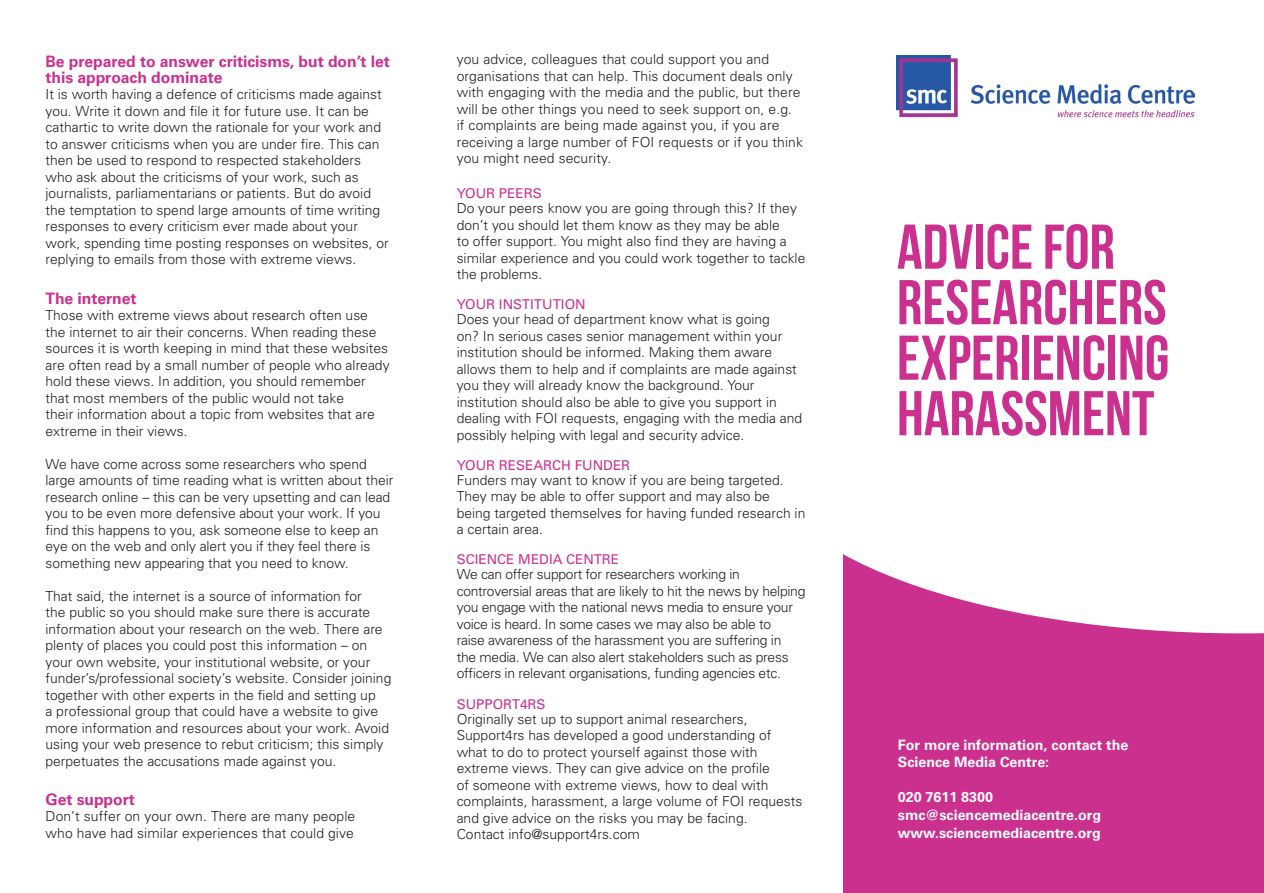
<style>
.page{position:relative;width:1264px;height:893px;background:#fff}
.page>*{position:absolute;margin:0;border:0;box-sizing:border-box;transform-origin:0 0}
.t1{font:63px/55.5px "Bebas Neue";color:#cb308f}
.t2{font:700 15.75px/15.8px "Univers";letter-spacing:-.005em;color:#cb308f}
.t3{font:700 14.25px/17.7px "Univers";color:#fff}
.t4{font:300 13.8px/16.5px "Univers";color:#231f20}
.t5{font:300 13.8px/16.5px "Univers";letter-spacing:-.02em;color:#231f20}
.t6{font:13.5px "Univers";color:#cb308f}
</style>
<div class="page">
<div style="left:843px;top:438px;width:420px;height:455px;background:#cb308f"></div>
<svg style="left:843px;top:438px;width:420px;height:195px;background:#f8e5f1"></svg>
<img style="left:896px;top:55px;width:297px;height:63px">
<p class="t2" style="left:46px;top:54px;width:346px">Be prepared to answer criticisms, but don’t let this approach dominate</p>
<p class="t4" style="left:46px;top:86px;width:345px">It is worth having a defence of criticisms made against you. Write it down and file it for future use. It can be cathartic to write down the rationale for your work and to answer criticisms when you are under fire. This can then be used to respond to respected stakeholders who ask about the criticisms of your work, such as journalists, parliamentarians or patients. But do avoid the temptation to spend large amounts of time writing responses to every criticism ever made about your work, spending time posting responses on websites, or replying to emails from those with extreme views.</p>
<p class="t2" style="left:46px;top:290px;width:93px">The internet</p>
<p class="t4" style="left:46px;top:307px;width:345px">Those with extreme views about research often use the internet to air their concerns. When reading these sources it is worth keeping in mind that these websites are often read by a small number of people who already hold these views. In addition, you should remember that most members of the public would not take<br>their information about a topic from websites that are extreme in their views.</p>
<p class="t4" style="left:46px;top:455px;width:349px">We have come across some researchers who spend large amounts of time reading what is written about their research online – this can be very upsetting and can lead you to be even more defensive about your work. If you find this happens to you, ask someone else to keep an eye on the web and only alert you if they feel there is something new appearing that you need to know.</p>
<p class="t4" style="left:46px;top:587px;width:347px">That said, the internet is a source of information for<br>the public so you should make sure there is accurate information about your research on the web. There are plenty of places you could post this information – on your own website, your institutional website, or your funder’s/professional society’s website. Consider joining together with other experts in the field and setting up<br>a professional group that could have a website to give more information and resources about your work. Avoid using your web presence to rebut criticism; this simply perpetuates the accusations made against you.</p>
<p class="t2" style="left:46px;top:791px;width:91px">Get support</p>
<p class="t4" style="left:46px;top:808px;width:311px">Don’t suffer on your own. There are many people who have had similar experiences that could give</p>
<p class="t4" style="left:456px;top:51px;width:348px">you advice, colleagues that could support you and organisations that can help. This document deals only with engaging with the media and the public, but there will be other things you need to seek support on, e.g. if complaints are being made against you, if you are receiving a large number of FOI requests or if you think you might need security.</p>
<p class="t6" style="left:456px;top:186px;width:86px">YOUR PEERS</p>
<p class="t4" style="left:456px;top:200px;width:350px">Do your peers know you are going through this? If they don’t you should let them know as they may be able<br>to offer support. You might also find they are having a similar experience and you could work together to tackle the problems.</p>
<p class="t6" style="left:456px;top:297px;width:130px">YOUR INSTITUTION</p>
<p class="t4" style="left:456px;top:311px;width:347px">Does your head of department know what is going<br>on? In serious cases senior management within your institution should be informed. Making them aware allows them to help and if complaints are made against you they will already know the background. Your institution should also be able to give you support in dealing with FOI requests, engaging with the media and possibly helping with legal and security advice.</p>
<p class="t6" style="left:456px;top:457px;width:175px">YOUR RESEARCH FUNDER</p>
<p class="t4" style="left:456px;top:472px;width:350px">Funders may want to know if you are being targeted.<br>They may be able to offer support and may also be being targeted themselves for having funded research in a certain area.</p>
<p class="t6" style="left:456px;top:552px;width:164px">SCIENCE MEDIA CENTRE</p>
<p class="t5" style="left:456px;top:566px;width:350px">We can offer support for researchers working in controversial areas that are likely to hit the news by helping you engage with the national news media to ensure your voice is heard. In some cases we may also be able to<br>raise awareness of the harassment you are suffering in<br>the media. We can also alert stakeholders such as press officers in relevant organisations, funding agencies etc.</p>
<p class="t6" style="left:456px;top:696px;width:90px">SUPPORT4RS</p>
<p class="t4" style="left:456px;top:710px;width:347px">Originally set up to support animal researchers, Support4rs has developed a good understanding of what to do to protect yourself against those with extreme views. They can give advice on the profile<br>of someone with extreme views, how to deal with complaints, harassment, a large volume of FOI requests and give advice on the risks you may be facing.<br>Contact info@support4rs.com</p>
<h1 class="t1" style="left:896px;top:218px;width:274px">ADVICE FOR<br>RESEARCHERS<br>EXPERIENCING<br>HARASSMENT</h1>
<p class="t3" style="left:897px;top:736px;width:232px">For more information, contact the<br>Science Media Centre:</p>
<p class="t3" style="left:897px;top:788px;width:205px">020 7611 8300 smc@sciencemediacentre.org www.sciencemediacentre.org</p>
</div>
